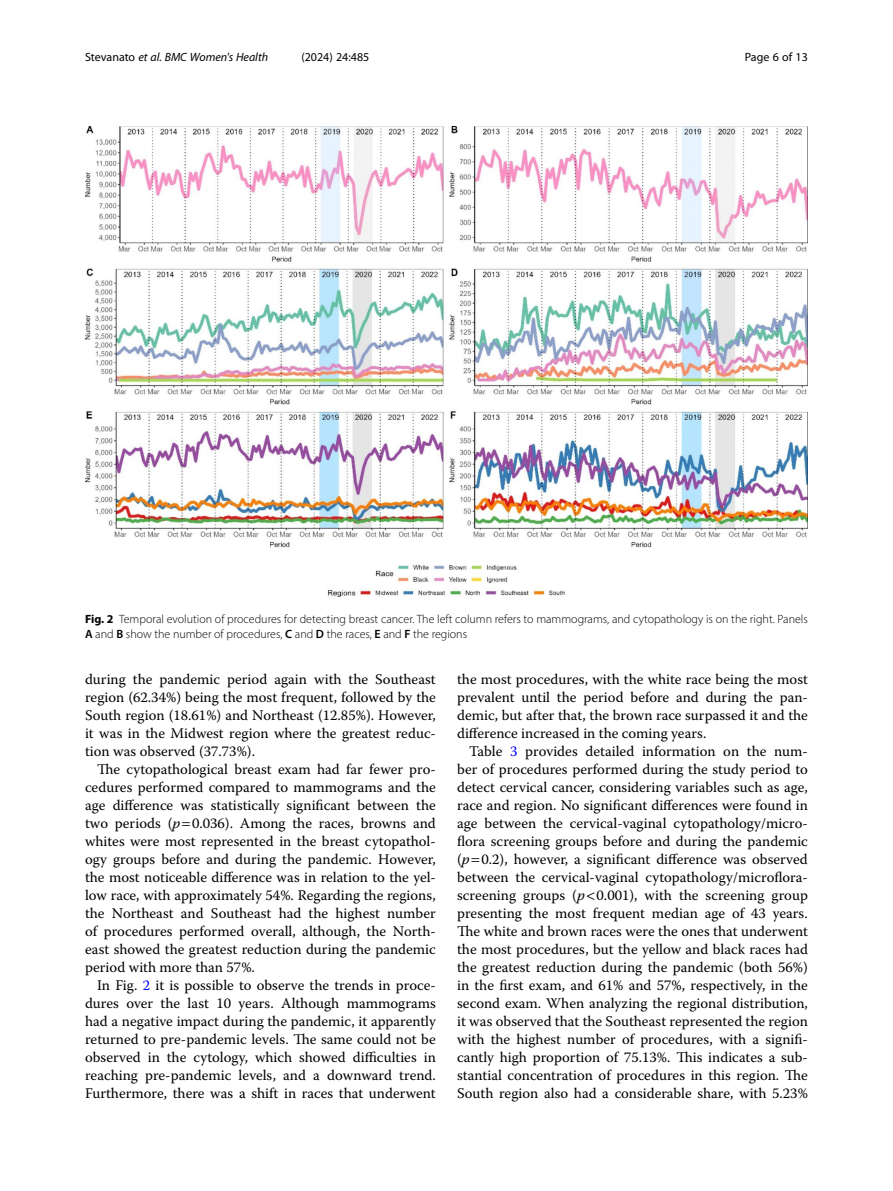
<style>
.page{position:relative;width:893px;height:1191px;background:#fff}
.page>*{position:absolute;margin:0;border:0;box-sizing:border-box;transform-origin:0 0}
.Body_Text_Indent{font:14.7px/18px "Warnock Pro";color:#000;text-align:justify}
.Figure_Caption{font:300 12px/15px "Myriad Pro";color:#000}
.t1{font:italic 12px "Myriad Pro";color:#000}
.t2{font:12px "Myriad Pro";color:#000}
.s1{font-style:normal}
.s2{font-weight:700}
.s3{font-weight:600}
.s4{font-style:italic}
.s5{color:#00f}
</style>
<div class="page">
<img style="left:85px;top:126px;width:723px;height:470px">
<p class="t1" style="left:85px;top:50px;width:185px"><span class="s1">Stevanato</span> et al. BMC Women's Health</p>
<p class="t2" style="left:301px;top:50px;width:70px">(2024) 24:485</p>
<p class="t2" style="left:745px;top:50px;width:65px">Page 6 of 13</p>
<p class="Figure_Caption" style="left:85px;top:612px;width:724px"><span class="s2">Fig. 2</span> Temporal evolution of procedures for detecting breast cancer. The left column refers to mammograms, and cytopathology is on the right. Panels<br><span class="s3">A</span> and <span class="s3">B</span> show the number of procedures, <span class="s3">C</span> and <span class="s3">D</span> the races, <span class="s3">E</span> and <span class="s3">F</span> the regions</p>
<p class="Body_Text_Indent" style="left:85px;top:670px;width:352px">during the pandemic period again with the Southeast region (62.34%) being the most frequent, followed by the South region (18.61%) and Northeast (12.85%). However, it was in the Midwest region where the greatest reduc&shy;tion was observed (37.73%).</p>
<p class="Body_Text_Indent" style="left:85px;top:760px;width:352px;text-indent:12px">The cytopathological breast exam had far fewer pro&shy;cedures performed compared to mammograms and the age difference was statistically significant between the two periods (<span class="s4">p</span> 0.036). Among the races, browns and whites were most represented in the breast cytopathol&shy;ogy groups before and during the pandemic. However, the most noticeable difference was in relation to the yel&shy;low race, with approximately 54%. Regarding the regions, the Northeast and Southeast had the highest number of procedures performed overall, although, the North&shy;east showed the greatest reduction during the pandemic period with more than 57%.</p>
<p class="Body_Text_Indent" style="left:85px;top:976px;width:352px;text-indent:12px">In Fig. <span class="s5">2</span> it is possible to observe the trends in proce&shy;dures over the last 10 years. Although mammograms had a negative impact during the pandemic, it apparently returned to pre-pandemic levels. The same could not be observed in the cytology, which showed difficulties in reaching pre-pandemic levels, and a downward trend.<br>Furthermore, there was a shift in races that underwent</p>
<p class="Body_Text_Indent" style="left:457px;top:670px;width:352px">the most procedures, with the white race being the most prevalent until the period before and during the pan&shy;demic, but after that, the brown race surpassed it and the difference increased in the coming years.</p>
<p class="Body_Text_Indent" style="left:457px;top:742px;width:352px;text-indent:12px">Table <span class="s5">3</span> provides detailed information on the num&shy;ber of procedures performed during the study period to detect cervical cancer, considering variables such as age, race and region. No significant differences were found in age between the cervical-vaginal cytopathology/micro&shy;flora screening groups before and during the pandemic (<span class="s4">p</span> 0.2), however, a significant difference was observed between the cervical-vaginal cytopathology/microflora&shy;screening groups (<span class="s4">p</span> 0.001), with the screening group presenting the most frequent median age of 43 years.<br>The white and brown races were the ones that underwent the most procedures, but the yellow and black races had the greatest reduction during the pandemic (both 56%) in the first exam, and 61% and 57%, respectively, in the second exam. When analyzing the regional distribution, it was observed that the Southeast represented the region with the highest number of procedures, with a signifi&shy;cantly high proportion of 75.13%. This indicates a sub&shy;stantial concentration of procedures in this region. The South region also had a considerable share, with 5.23%</p>
</div>
